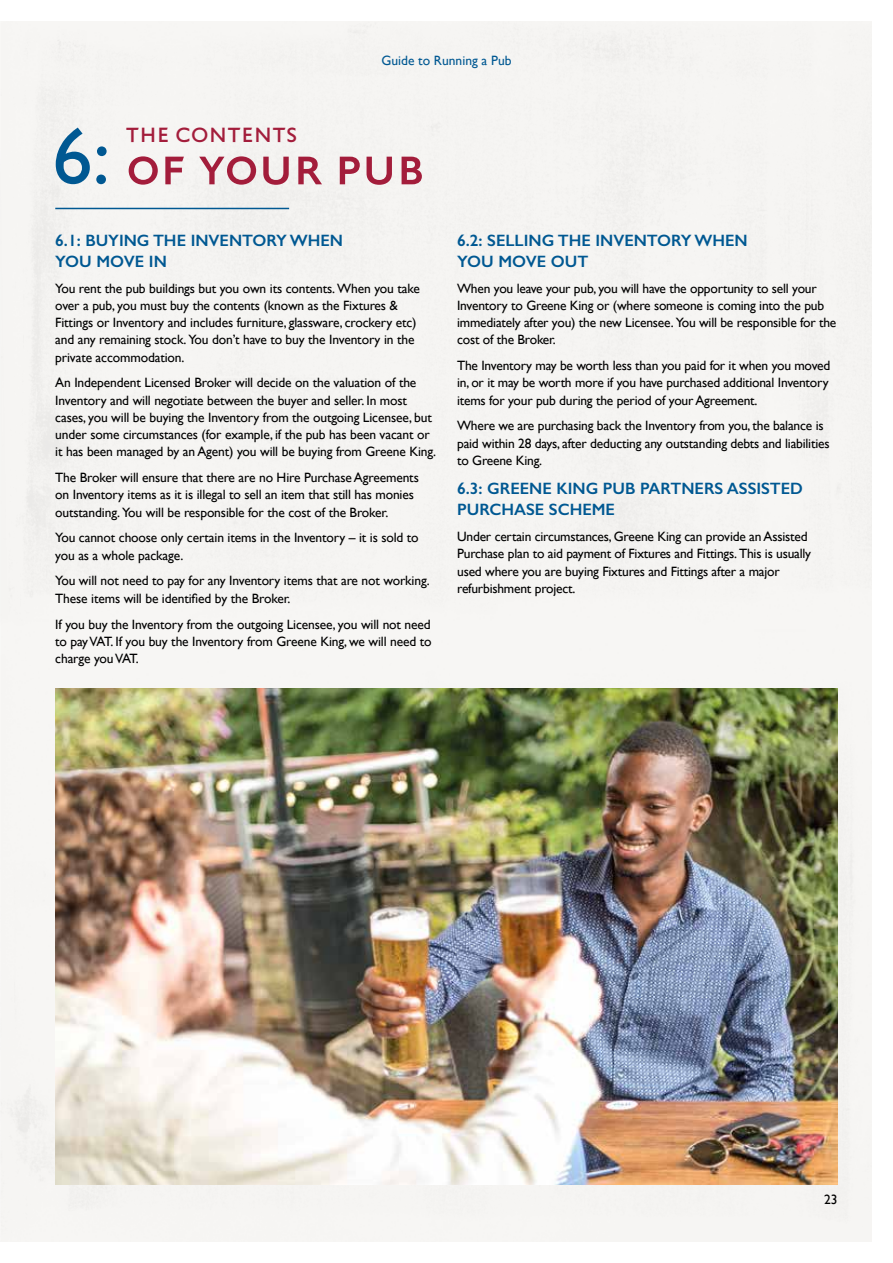
<style>
.page{position:relative;width:893px;height:1263px;background:#fff}
.page>*{position:absolute;margin:0;border:0;box-sizing:border-box;transform-origin:0 0}
.t1{font:52.5px "St Edmund Sans";letter-spacing:-.01em;color:#a31d3b}
.t2{font:22.5px "St Edmund Sans";color:#a31d3b}
.t3{font:600 16.5px/21px "Gill Sans";color:#005892}
.t4{font:13.5px/17.2px "Gill Sans";letter-spacing:-.01em;color:#000}
.t5{font:13.5px "Gill Sans";color:#005892}
.s1{font-family:"Gill Sans";font-size:81px;color:#005892}
</style>
<div class="page">
<img style="left:0;top:21px;width:872px;height:1221px">
<p class="t5" style="left:381px;top:52px;width:132px">Guide to Running a Pub</p>
<h1 class="t1" style="left:52px;top:142px;width:373px"><span class="s1">6:</span> of your pub</h1>
<h2 class="t2" style="left:126px;top:124px;width:173px">THE CONTENTS</h2>
<p class="t3" style="left:55px;top:230px;width:289px">6.1: BUYING THE INVENTORY WHEN<br>YOU MOVE IN</p>
<p class="t4" style="left:55px;top:279px;width:366px">You rent the pub buildings but you own its contents. When you take over a pub, you must buy the contents (known as the Fixtures &amp; Fittings or Inventory and includes furniture, glassware, crockery etc) and any remaining stock. You don’t have to buy the Inventory in the private accommodation.</p>
<p class="t4" style="left:55px;top:374px;width:382px">An Independent Licensed Broker will decide on the valuation of the Inventory and will negotiate between the buyer and seller. In most cases, you will be buying the Inventory from the outgoing Licensee, but under some circumstances (for example, if the pub has been vacant or it has been managed by an Agent) you will be buying from Greene King.</p>
<p class="t4" style="left:55px;top:469px;width:365px">The Broker will ensure that there are no Hire Purchase Agreements on Inventory items as it is illegal to sell an item that still has monies outstanding. You will be responsible for the cost of the Broker.</p>
<p class="t4" style="left:55px;top:529px;width:365px">You cannot choose only certain items in the Inventory – it is sold to you as a whole package.</p>
<p class="t4" style="left:55px;top:572px;width:376px">You will not need to pay for any Inventory items that are not working.<br>These items will be identified by the Broker.</p>
<p class="t4" style="left:55px;top:615px;width:378px;text-align:justify">If you buy the Inventory from the outgoing Licensee, you will not need to pay VAT. If you buy the Inventory from Greene King, we will need to charge you VAT.</p>
<p class="t3" style="left:457px;top:230px;width:292px">6.2: SELLING THE INVENTORY WHEN<br>YOU MOVE OUT</p>
<p class="t4" style="left:457px;top:279px;width:381px">When you leave your pub, you will have the opportunity to sell your Inventory to Greene King or (where someone is coming into the pub immediately after you) the new Licensee. You will be responsible for the cost of the Broker.</p>
<p class="t4" style="left:457px;top:357px;width:375px">The Inventory may be worth less than you paid for it when you moved in, or it may be worth more if you have purchased additional Inventory items for your pub during the period of your Agreement.</p>
<p class="t4" style="left:457px;top:417px;width:374px">Where we are purchasing back the Inventory from you, the balance is paid within 28 days, after deducting any outstanding debts and liabilities to Greene King.</p>
<p class="t3" style="left:457px;top:478px;width:347px">6.3: GREENE KING PUB PARTNERS ASSISTED<br>PURCHASE SCHEME</p>
<p class="t4" style="left:457px;top:528px;width:356px">Under certain circumstances, Greene King can provide an Assisted Purchase plan to aid payment of Fixtures and Fittings. This is usually used where you are buying Fixtures and Fittings after a major refurbishment project.</p>
<p class="t4" style="left:824px;top:1191px;width:15px">23</p>
</div>
